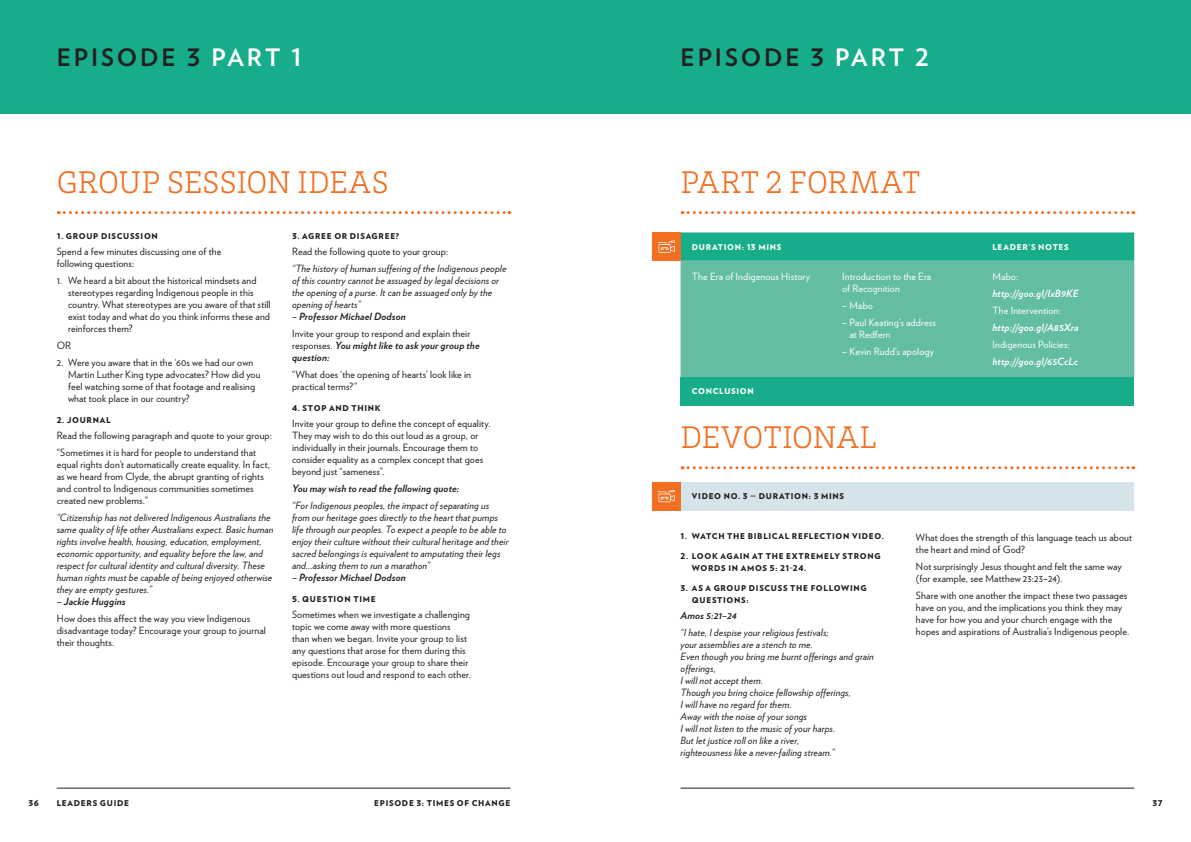
<style>
.page{position:relative;width:1191px;height:842px;background:#fff}
.page>*{position:absolute;margin:0;border:0;box-sizing:border-box;transform-origin:0 0}
.t1{font:300 32px "Brix Slab";letter-spacing:.005em;color:#f36e21}
.t2{font:700 24px "Verlag";letter-spacing:.12em;color:#231f20}
.t3{font:10px/12px "Verlag";letter-spacing:.01em;color:#231f20}
.t4{font:italic 10px/12px "Verlag";letter-spacing:.01em;color:#231f20}
.t5{font:10px/12px "Verlag";letter-spacing:.01em;color:#fff}
.t6{font:italic 700 10px "Verlag";letter-spacing:.01em;color:#231f20}
.t7{font:italic 700 10px "Verlag";letter-spacing:.01em;color:#fff}
.t8{font:900 8px/12px "Verlag";letter-spacing:.085em;color:#231f20}
.t9{font:900 8px "Verlag";letter-spacing:.085em;color:#fff}
.s1{color:#fff}
.s2{font-weight:700;font-style:italic}
</style>
<div class="page">
<div style="left:0;top:0;width:1191px;height:113px;background:#17ac8a"></div>
<hr style="left:57px;top:788px;width:453px;height:1px;background:#231f20">
<hr style="left:680px;top:788px;width:454px;height:1px;background:#231f20">
<div style="left:680px;top:261px;width:454px;height:116px;background:#62bda2"></div>
<div style="left:680px;top:377px;width:454px;height:28px;background:#17ac8a"></div>
<svg style="left:682px;top:466px;width:451px;height:3px"></svg>
<div style="left:652px;top:232px;width:28px;height:29px;background:#f36e21"></div>
<svg style="left:658px;top:232px;width:476px;height:29px;background:#26ab88"></svg>
<svg style="left:58px;top:211px;width:452px;height:3px"></svg>
<svg style="left:682px;top:211px;width:451px;height:3px"></svg>
<div style="left:680px;top:482px;width:454px;height:28px;background:#d5e3ea"></div>
<div style="left:652px;top:482px;width:28px;height:28px;background:#f36e21"></div>
<svg style="left:658px;top:490px;width:17px;height:12px"></svg>
<h2 class="t2" style="left:57px;top:39px;width:247px">EPISODE 3 <span class="s1">PART 1</span></h2>
<h1 class="t1" style="left:57px;top:162px;width:333px">GROUP SESSION IDEAS</h1>
<p class="t8" style="left:57px;top:230px;width:103px">1. GROUP DISCUSSION</p>
<p class="t3" style="left:57px;top:245px;width:166px">Spend a few minutes discussing one of the following questions:</p>
<p class="t3" style="left:68px;top:274px;width:204px;text-indent:-11px">1. We heard a bit about the historical mindsets and stereotypes regarding Indigenous people in this country. What stereotypes are you aware of that still exist today and what do you think informs these and reinforces them?</p>
<p class="t3" style="left:57px;top:339px;width:16px">OR</p>
<p class="t3" style="left:68px;top:356px;width:194px;text-indent:-11px">2. Were you aware that in the ‘60s we had our own Martin Luther King type advocates? How did you feel watching some of that footage and realising what took place in our country?</p>
<p class="t8" style="left:57px;top:414px;width:55px">2. JOURNAL</p>
<p class="t3" style="left:57px;top:426px;width:217px;line-height:17px">Read the following paragraph and quote to your group: “Sometimes it is hard for people to understand that</p>
<p class="t3" style="left:57px;top:458px;width:215px">equal rights don’t automatically create equality. In fact, as we heard from Clyde, the abrupt granting of rights and control to Indigenous communities sometimes created new problems.”</p>
<p class="t4" style="left:57px;top:511px;width:218px">“Citizenship has not delivered Indigenous Australians the same quality of life other Australians expect. Basic human rights involve health, housing, education, employment, economic opportunity, and equality before the law, and respect for cultural identity and cultural diversity. These human rights must be capable of being enjoyed otherwise they are empty gestures.”</p>
<p class="t6" style="left:57px;top:593px;width:71px">– Jackie Huggins</p>
<p class="t3" style="left:57px;top:612px;width:211px">How does this affect the way you view Indigenous disadvantage today? Encourage your group to journal their thoughts.</p>
<p class="t8" style="left:292px;top:230px;width:109px">3. AGREE OR DISAGREE?</p>
<p class="t3" style="left:292px;top:245px;width:158px">Read the following quote to your group:</p>
<p class="t4" style="left:292px;top:262px;width:216px">“The history of human suffering of the Indigenous people of this country cannot be assuaged by legal decisions or the opening of a purse. It can be assuaged only by the opening of hearts”</p>
<p class="t6" style="left:292px;top:308px;width:115px">– Professor Michael Dodson</p>
<p class="t3" style="left:292px;top:327px;width:189px">Invite your group to respond and explain their responses. <span class="s2">You might like to ask your group the question:</span></p>
<p class="t3" style="left:292px;top:368px;width:180px">“What does ‘the opening of hearts’ look like in practical terms?”</p>
<p class="t8" style="left:292px;top:402px;width:90px">4. STOP AND THINK</p>
<p class="t3" style="left:292px;top:417px;width:200px">Invite your group to define the concept of equality.<br>They may wish to do this out loud as a group, or individually in their journals. Encourage them to consider equality as a complex concept that goes beyond just “sameness”.</p>
<p class="t6" style="left:292px;top:480px;width:169px">You may wish to read the following quote:</p>
<p class="t4" style="left:292px;top:499px;width:218px">“For Indigenous peoples, the impact of separating us from our heritage goes directly to the heart that pumps life through our peoples. To expect a people to be able to enjoy their culture without their cultural heritage and their sacred belongings is equivalent to amputating their legs and…asking them to run a marathon”</p>
<p class="t6" style="left:292px;top:569px;width:115px">– Professor Michael Dodson</p>
<p class="t8" style="left:292px;top:593px;width:85px">5. QUESTION TIME</p>
<p class="t3" style="left:292px;top:608px;width:180px">Sometimes when we investigate a challenging topic we come away with more questions<br>than when we began. Invite your group to list any questions that arose for them during this episode. Encourage your group to share their questions out loud and respond to each other.</p>
<h2 class="t2" style="left:680px;top:39px;width:250px">EPISODE 3 <span class="s1">PART 2</span></h2>
<h1 class="t1" style="left:681px;top:162px;width:241px">PART 2 FORMAT</h1>
<p class="t9" style="left:692px;top:240px;width:91px">DURATION: 13 MINS</p>
<p class="t9" style="left:992px;top:240px;width:78px">LEADER’S NOTES</p>
<p class="t5" style="left:692px;top:270px;width:120px">The Era of Indigenous History</p>
<p class="t5" style="left:842px;top:270px;width:91px">Introduction to the Era of Recognition</p>
<p class="t5" style="left:842px;top:299px;width:32px">– Mabo</p>
<p class="t5" style="left:849px;top:316px;width:88px;text-indent:-7px">– Paul Keating’s address at Redfern</p>
<p class="t5" style="left:842px;top:345px;width:93px">– Kevin Rudd’s apology</p>
<p class="t5" style="left:992px;top:270px;width:27px">Mabo:</p>
<p class="t7" style="left:992px;top:286px;width:88px">http://goo.gl/IxB9KE</p>
<p class="t5" style="left:992px;top:304px;width:70px">The Intervention:</p>
<p class="t7" style="left:992px;top:320px;width:88px">http://goo.gl/A85Xra</p>
<p class="t5" style="left:992px;top:338px;width:79px">Indigenous Policies:</p>
<p class="t7" style="left:992px;top:354px;width:87px">http://goo.gl/65CcLc</p>
<p class="t9" style="left:692px;top:385px;width:63px">CONCLUSION</p>
<h1 class="t1" style="left:681px;top:417px;width:197px">DEVOTIONAL</h1>
<p class="t8" style="left:692px;top:490px;width:154px">VIDEO NO. 3 — DURATION: 3 MINS</p>
<p class="t8" style="left:680px;top:530px;width:205px">1. WATCH THE BIBLICAL REFLECTION VIDEO.</p>
<p class="t8" style="left:692px;top:550px;width:190px;text-indent:-11px">2. LOOK AGAIN AT THE EXTREMELY STRONG<br>WORDS IN AMOS 5: 21-24.</p>
<p class="t8" style="left:692px;top:582px;width:176px;text-indent:-11px">3. AS A GROUP DISCUSS THE FOLLOWING<br>QUESTIONS:</p>
<p class="t6" style="left:680px;top:608px;width:58px">Amos 5:21–24</p>
<p class="t4" style="left:680px;top:626px;width:195px">“I hate, I despise your religious festivals;<br>your assemblies are a stench to me.<br>Even though you bring me burnt offerings and grain offerings,<br>I will not accept them.<br>Though you bring choice fellowship offerings,<br>I will have no regard for them.<br>Away with the noise of your songs<br>I will not listen to the music of your harps.<br>But let justice roll on like a river,<br>righteousness like a never-failing stream.”</p>
<p class="t3" style="left:916px;top:531px;width:218px">What does the strength of this language teach us about the heart and mind of God?</p>
<p class="t3" style="left:916px;top:560px;width:207px">Not surprisingly Jesus thought and felt the same way (for example, see Matthew 23:23–24).</p>
<p class="t3" style="left:916px;top:589px;width:215px">Share with one another the impact these two passages have on you, and the implications you think they may have for how you and your church engage with the hopes and aspirations of Australia’s Indigenous people.</p>
<p class="t8" style="left:28px;top:796px;width:12px">36</p>
<p class="t8" style="left:57px;top:796px;width:74px">LEADERS GUIDE</p>
<p class="t8" style="left:1152px;top:796px;width:12px">37</p>
<p class="t8" style="left:374px;top:796px;width:138px">EPISODE 3: TIMES OF CHANGE</p>
</div>
